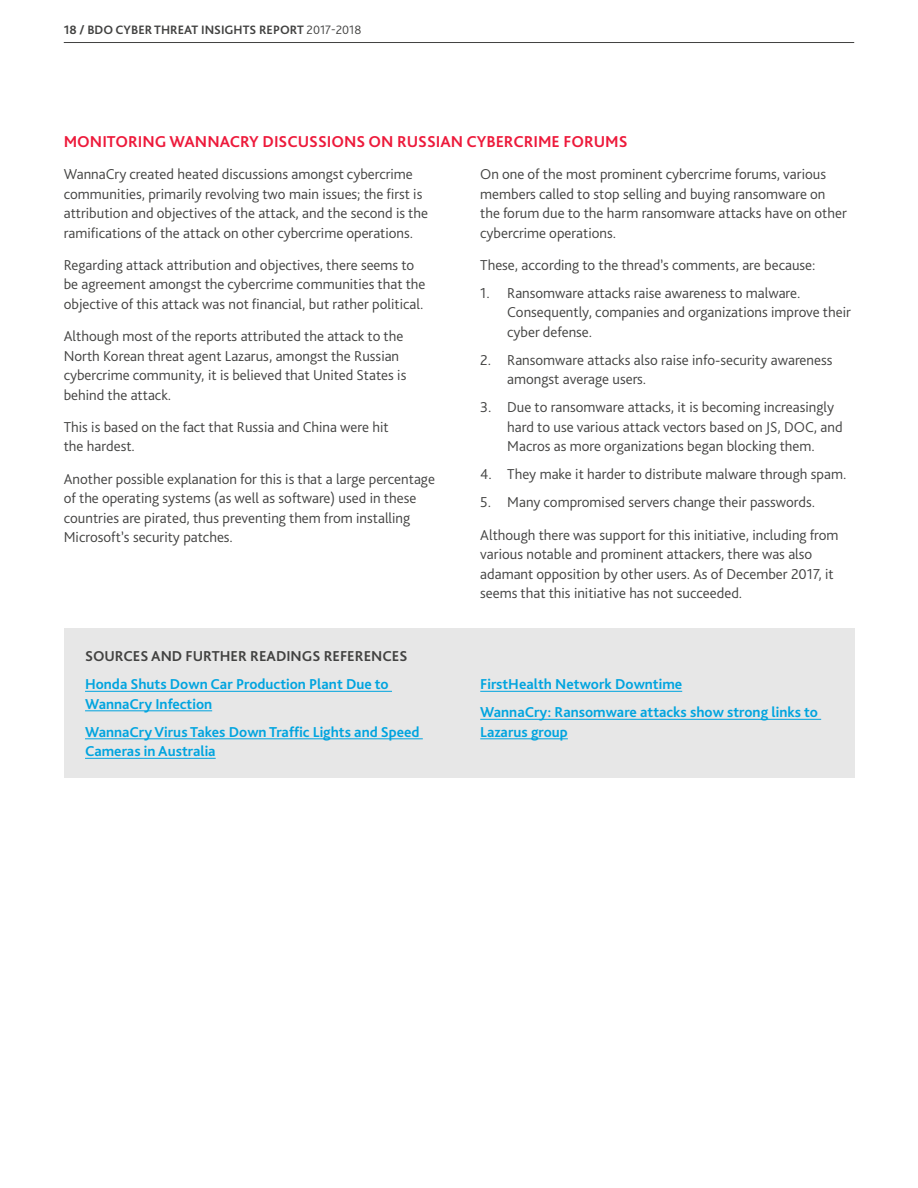
<style>
.page{position:relative;width:918px;height:1188px;background:#fff}
.page>*{position:absolute;margin:0;border:0;box-sizing:border-box;transform-origin:0 0}
.t1{font:700 16.5px "Bliss Pro";color:#ed1a3b}
.t2{font:300 15px/19.5px "Bliss Pro";color:#424241}
.t3{font:700 15px/19.5px "Bliss Pro";color:#00a4df}
.t4{font:700 15px "Bliss Pro";color:#424241}
.t5{font:700 12.75px "Bliss Pro";color:#424241}
.s1{font-weight:300}
</style>
<div class="page">
<div style="left:64px;top:628px;width:790px;height:150px;background:#e7e7e7"></div>
<hr style="left:85px;top:691px;width:307px;height:1px;background:#00a4df">
<hr style="left:85px;top:710px;width:127px;height:1px;background:#00a4df">
<hr style="left:85px;top:738px;width:338px;height:1px;background:#00a4df">
<hr style="left:85px;top:758px;width:131px;height:1px;background:#00a4df">
<hr style="left:480px;top:691px;width:202px;height:1px;background:#00a4df">
<hr style="left:480px;top:719px;width:341px;height:1px;background:#00a4df">
<hr style="left:480px;top:738px;width:88px;height:1px;background:#00a4df">
<hr style="left:64px;top:42px;width:790px;height:1px;background:#424241">
<p class="t5" style="left:64px;top:22px;width:299px">18 / BDO CYBER THREAT INSIGHTS REPORT <span class="s1">2017-2018</span></p>
<p class="t1" style="left:64px;top:131px;width:565px">MONITORING WANNACRY DISCUSSIONS ON RUSSIAN CYBERCRIME FORUMS</p>
<p class="t2" style="left:64px;top:164px;width:366px">WannaCry created heated discussions amongst cybercrime communities, primarily revolving two main issues; the first is attribution and objectives of the attack, and the second is the ramifications of the attack on other cybercrime operations.</p>
<p class="t2" style="left:64px;top:255px;width:363px">Regarding attack attribution and objectives, there seems to be agreement amongst the cybercrime communities that the objective of this attack was not financial, but rather political.</p>
<p class="t2" style="left:64px;top:326px;width:344px">Although most of the reports attributed the attack to the North Korean threat agent Lazarus, amongst the Russian cybercrime community, it is believed that United States is behind the attack.</p>
<p class="t2" style="left:64px;top:417px;width:327px">This is based on the fact that Russia and China were hit the hardest.</p>
<p class="t2" style="left:64px;top:469px;width:373px">Another possible explanation for this is that a large percentage of the operating systems (as well as software) used in these countries are pirated, thus preventing them from installing Microsoft’s security patches.</p>
<p class="t2" style="left:480px;top:164px;width:368px">On one of the most prominent cybercrime forums, various members called to stop selling and buying ransomware on the forum due to the harm ransomware attacks have on other cybercrime operations.</p>
<p class="t2" style="left:480px;top:255px;width:337px">These, according to the thread’s comments, are because:</p>
<p class="t2" style="left:507px;top:283px;width:345px;text-indent:-27px">1. Ransomware attacks raise awareness to malware.<br>Consequently, companies and organizations improve their cyber defense.</p>
<p class="t2" style="left:507px;top:350px;width:327px;text-indent:-27px">2. Ransomware attacks also raise info-security awareness amongst average users.</p>
<p class="t2" style="left:507px;top:397px;width:337px;text-indent:-27px">3. Due to ransomware attacks, it is becoming increasingly hard to use various attack vectors based on JS, DOC, and<br>Macros as more organizations began blocking them.</p>
<p class="t2" style="left:480px;top:464px;width:368px">4. They make it harder to distribute malware through spam.</p>
<p class="t2" style="left:480px;top:486px;width:360px;line-height:32.2px">5. Many compromised servers change their passwords.<br>Although there was support for this initiative, including from</p>
<p class="t2" style="left:480px;top:544px;width:355px">various notable and prominent attackers, there was also adamant opposition by other users. As of December 2017, it seems that this initiative has not succeeded.</p>
<p class="t4" style="left:85px;top:647px;width:324px">SOURCES AND FURTHER READINGS REFERENCES</p>
<p class="t3" style="left:85px;top:674px;width:305px">Honda Shuts Down Car Production Plant Due to<br>WannaCry Infection</p>
<p class="t3" style="left:85px;top:721px;width:336px">WannaCry Virus Takes Down Traffic Lights and Speed<br>Cameras in Australia</p>
<p class="t3" style="left:480px;top:670px;width:339px;line-height:28px">FirstHealth Network Downtime<br>WannaCry: Ransomware attacks show strong links to</p>
<p class="t3" style="left:480px;top:721px;width:89px">Lazarus group</p>
</div>
